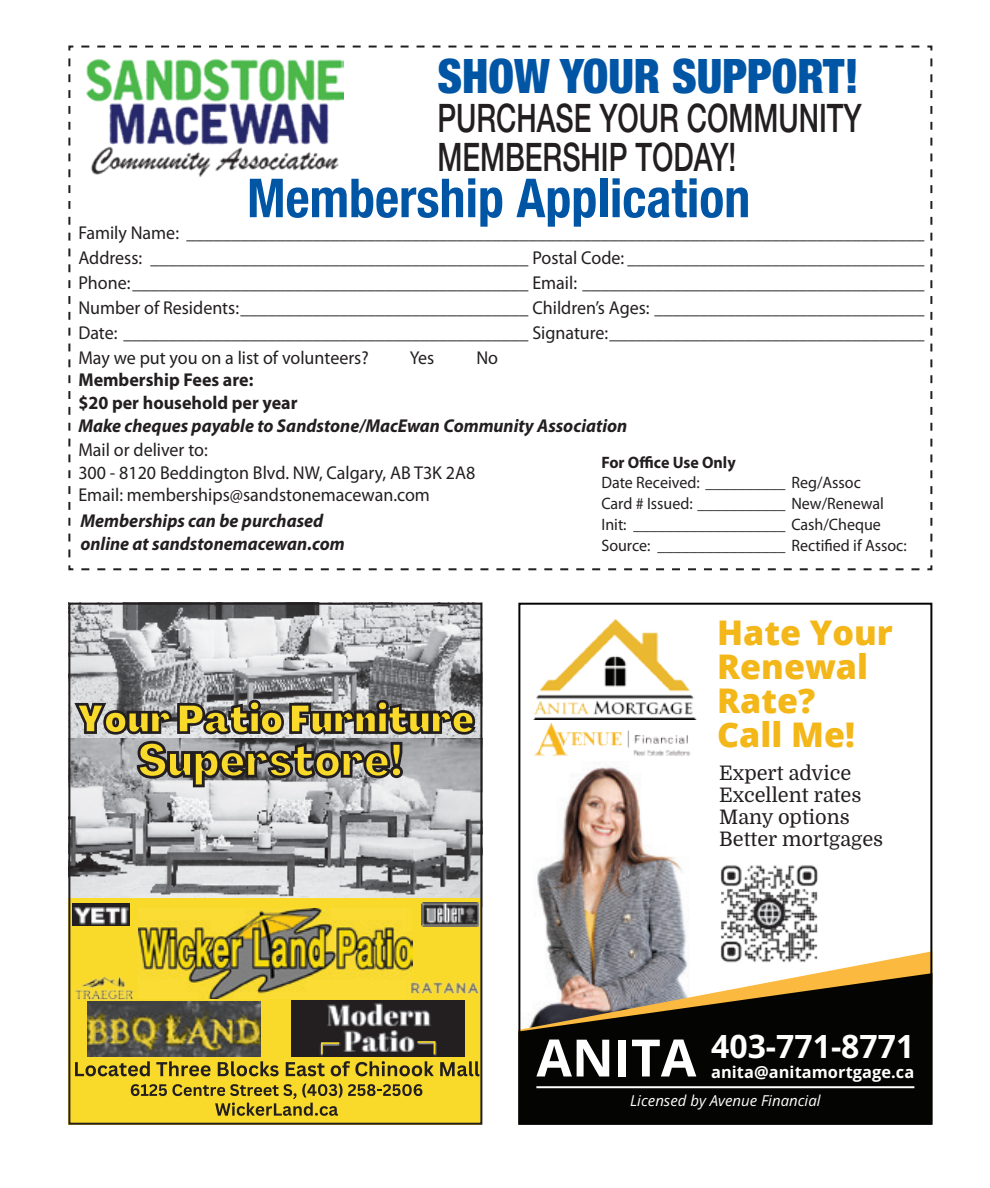
<style>
.page{position:relative;width:990px;height:1188px;background:#fff}
.page>*{position:absolute;margin:0;border:0;box-sizing:border-box;transform-origin:0 0}
.t1{font:700 condensed 53.8px "Helvetica Neue LT Std";color:#0155a5}
.t2{font:700 51.6px "Open Sans";color:#fff}
.t3{font:900 condensed 47.6px "Helvetica Neue LT Std";color:#0155a5}
.t4{font:500 39.4px/39.4px "Helvetica Neue LT Std";color:#231f20;scale:.71 1}
.t5{font:800 34px/34px "Open Sans";color:#f4b71a}
.t6{font:700 32px "Open Sans";color:#fff}
.t7{font:20px/22px "Domine";color:#231f20}
.t8{font:18.6px "Myriad Pro";color:#231f20}
.t9{font:italic 700 18.6px/22.8px "Myriad Pro";color:#231f20}
.t10{font:700 18.6px "Myriad Pro";color:#231f20}
.t11{font:16.6px "Myriad Pro";color:#231f20}
.t12{font:700 16.6px "Myriad Pro";color:#231f20}
.t13{font:700 16.4px "Open Sans";letter-spacing:.005em;color:#fff}
.t14{font:italic 15px "Open Sans";color:#fff}
</style>
<div class="page">
<svg style="left:68px;top:45px;width:865px;height:526px"></svg>
<img style="left:83px;top:55px;width:260px;height:122px">
<img style="left:71px;top:738px;width:408px;height:160px">
<img style="left:71px;top:606px;width:408px;height:132px">
<div style="left:68px;top:898px;width:414px;height:227px;background:#f9da2a"></div>
<img style="left:87px;top:1001px;width:174px;height:55px">
<img style="left:138px;top:909px;width:274px;height:90px">
<img style="left:74px;top:964px;width:67px;height:47px">
<img style="left:406px;top:976px;width:73px;height:23px">
<img style="left:291px;top:1000px;width:174px;height:40px">
<img style="left:421px;top:903px;width:58px;height:24px">
<img style="left:72px;top:903px;width:58px;height:23px">
<svg style="left:75px;top:1061px;width:75px;height:15px"></svg>
<svg style="left:156px;top:1061px;width:54px;height:15px"></svg>
<svg style="left:218px;top:1061px;width:61px;height:15px"></svg>
<svg style="left:74px;top:700px;width:402px;height:35px;background:#978d5d"></svg>
<svg style="left:137px;top:741px;width:266px;height:46px;background:#908963"></svg>
<svg style="left:131px;top:1084px;width:291px;height:32px"></svg>
<svg style="left:286px;top:1040px;width:193px;height:36px"></svg>
<div style="left:68px;top:603px;width:414px;height:522px;border:2px solid #231f20"></div>
<img style="left:537px;top:763px;width:150px;height:188px">
<svg style="left:546px;top:951px;width:383px;height:22px"></svg>
<svg style="left:521px;top:973px;width:408px;height:149px;background:#2c2820"></svg>
<hr style="left:536px;top:1086px;width:378px;height:2px;background:#fff">
<div style="left:518px;top:603px;width:414px;height:522px;border:2px solid #040503"></div>
<img style="left:715px;top:865px;width:107px;height:102px">
<img style="left:533px;top:619px;width:163px;height:100px">
<img style="left:534px;top:723px;width:157px;height:33px">
<p class="t3" style="left:437px;top:46px;width:423px">SHOW YOUR SUPPORT!</p>
<p class="t4" style="left:437px;top:98px;width:599px">PURCHASE YOUR COMMUNITY<br>MEMBERSHIP TODAY!</p>
<p class="t1" style="left:247px;top:166px;width:505px">Membership Application</p>
<p class="t8" style="left:78px;top:222px;width:847px">Family Name: __________________________________________________________________________________</p>
<p class="t8" style="left:78px;top:246px;width:848px">Address: __________________________________________ Postal Code: _________________________________</p>
<p class="t8" style="left:78px;top:271px;width:848px">Phone:____________________________________________ Email: ______________________________________</p>
<p class="t8" style="left:78px;top:296px;width:848px">Number of Residents:________________________________ Children’s Ages: ______________________________</p>
<p class="t8" style="left:78px;top:321px;width:848px">Date: _____________________________________________ Signature:___________________________________</p>
<p class="t8" style="left:78px;top:346px;width:292px">May we put you on a list of volunteers?</p>
<p class="t8" style="left:410px;top:346px;width:26px">Yes</p>
<p class="t8" style="left:476px;top:346px;width:23px">No</p>
<p class="t10" style="left:78px;top:368px;width:176px">Membership Fees are:</p>
<p class="t10" style="left:78px;top:391px;width:221px">$20 per household per year</p>
<p class="t9" style="left:78px;top:414px;width:550px">Make cheques payable to Sandstone/MacEwan Community Association</p>
<p class="t8" style="left:78px;top:438px;width:131px">Mail or deliver to:</p>
<p class="t8" style="left:78px;top:461px;width:398px">300 - 8120 Beddington Blvd. NW, Calgary, AB T3K 2A8</p>
<p class="t8" style="left:78px;top:484px;width:353px">Email: memberships@sandstonemacewan.com</p>
<p class="t9" style="left:80px;top:509px;width:266px">Memberships can be purchased online at sandstonemacewan.com</p>
<p class="t12" style="left:601px;top:451px;width:136px">For Office Use Only</p>
<p class="t11" style="left:601px;top:473px;width:261px">Date Received: __________ Reg/Assoc</p>
<p class="t11" style="left:601px;top:493px;width:284px">Card # Issued: ___________ New/Renewal</p>
<p class="t11" style="left:601px;top:514px;width:281px">Init: ___________________ Cash/Cheque</p>
<p class="t11" style="left:601px;top:535px;width:307px">Source: ________________ Rectified if Assoc:</p>
<p class="t5" style="left:717px;top:614px;width:177px">Hate Your<br>Renewal<br>Rate?<br>Call Me!</p>
<p class="t7" style="left:719px;top:763px;width:166px">Expert advice<br>Excellent rates<br>Many options<br>Better mortgages</p>
<p class="t2" style="left:536px;top:1022px;width:161px">ANITA</p>
<p class="t6" style="left:711px;top:1024px;width:205px">403-771-8771</p>
<p class="t13" style="left:711px;top:1060px;width:205px">anita@anitamortgage.ca</p>
<p class="t14" style="left:630px;top:1090px;width:192px">Licensed by Avenue Financial</p>
</div>
